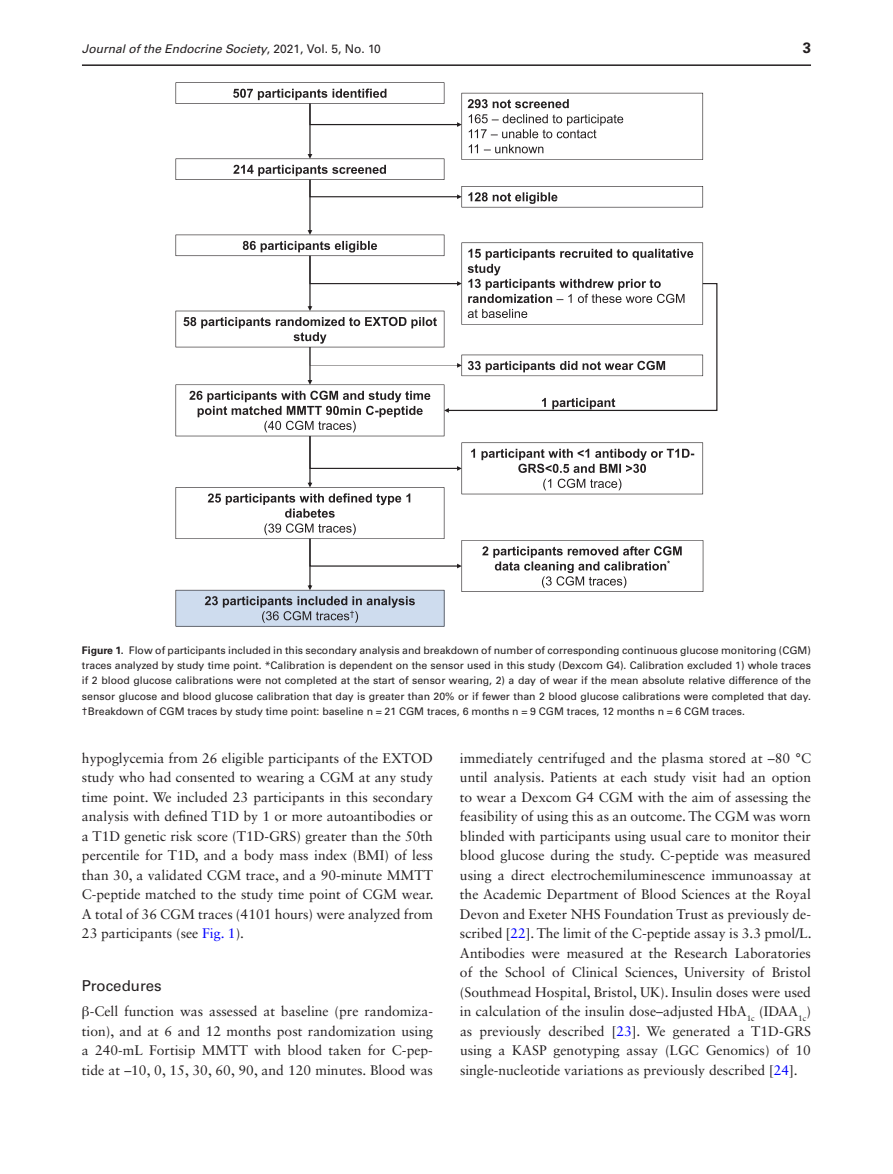
<style>
.page{position:relative;width:893px;height:1174px;background:#fff}
.page>*{position:absolute;margin:0;border:0;box-sizing:border-box;transform-origin:0 0}
.t1{font:15px "Univers LT Std";color:#231f20}
.t2{font:700 15px "Univers LT Std";color:#231f20}
.t3{font:13.8px/19.5px "Sabon LT Std";color:#231f20;text-align:justify}
.t4{font:italic 12px "Univers LT Std";color:#231f20}
.t5{font:10.5px/15.3px "Univers LT Std";color:#231f20;text-align:justify}
.s1{font-style:normal}
.s2{font-weight:700}
.s3{color:#00f}
.s4{font-family:"Gandhari Unicode"}
</style>
<div class="page">
<hr style="left:82px;top:64px;width:729px;height:2px;background:#231f20">
<svg style="left:175px;top:82px;width:542px;height:544px"></svg>
<p class="t4" style="left:82px;top:42px;width:300px">Journal of the Endocrine Society<span class="s1">, 2021, Vol. 5, No. 10</span></p>
<p class="t2" style="left:803px;top:39px;width:10px">3</p>
<p class="t5" style="left:82px;top:642px;width:731px"><span class="s2">Figure 1.</span> Flow of participants included in this secondary analysis and breakdown of number of corresponding continuous glucose monitoring (CGM) traces analyzed by study time point. *Calibration is dependent on the sensor used in this study (Dexcom G4). Calibration excluded 1) whole traces if 2 blood glucose calibrations were not completed at the start of sensor wearing, 2) a day of wear if the mean absolute relative difference of the sensor glucose and blood glucose calibration that day is greater than 20% or if fewer than 2 blood glucose calibrations were completed that day. †Breakdown of CGM traces by study time point: baseline n = 21 CGM traces, 6 months n = 9 CGM traces, 12 months n = 6 CGM traces.</p>
<p class="t3" style="left:82px;top:748px;width:353px">hypoglycemia from 26 eligible participants of the EXTOD study who had consented to wearing a CGM at any study time point. We included 23 participants in this secondary analysis with defined T1D by 1 or more autoantibodies or a T1D genetic risk score (T1D-GRS) greater than the 50th percentile for T1D, and a body mass index (BMI) of less than 30, a validated CGM trace, and a 90-minute MMTT C-peptide matched to the study time point of CGM wear.<br>A total of 36 CGM traces (4101 hours) were analyzed from 23 participants (see <span class="s3">Fig. 1</span>).</p>
<p class="t1" style="left:82px;top:976px;width:81px">Procedures</p>
<p class="t3" style="left:82px;top:1001px;width:353px"><span class="s4">β</span>-Cell function was assessed at baseline (pre randomiza&shy;tion), and at 6 and 12 months post randomization using a 240-mL Fortisip MMTT with blood taken for C<span class="s4">‐</span>pep&shy;tide at –10, 0, 15, 30, 60, 90, and 120 minutes. Blood was</p>
<p class="t3" style="left:460px;top:748px;width:353px">immediately centrifuged and the plasma stored at –80 °C until analysis. Patients at each study visit had an option to wear a Dexcom G4 CGM with the aim of assessing the feasibility of using this as an outcome. The CGM was worn blinded with participants using usual care to monitor their blood glucose during the study. C<span class="s4">‐</span>peptide was measured using a direct electrochemiluminescence immunoassay at the Academic Department of Blood Sciences at the Royal Devon and Exeter NHS Foundation Trust as previously de&shy;scribed [<span class="s3">22</span>]. The limit of the C<span class="s4">‐</span>peptide assay is 3.3 pmol/L.<br>Antibodies were measured at the Research Laboratories of the School of Clinical Sciences, University of Bristol (Southmead Hospital, Bristol, UK). Insulin doses were used in calculation of the insulin dose–adjusted HbA<sub>1c</sub> (IDAA<sub>1c</sub>) as previously described [<span class="s3">23</span>]. We generated a T1D-GRS using a KASP genotyping assay (LGC Genomics) of 10 single-nucleotide variations as previously described [<span class="s3">24</span>].</p>
</div>
